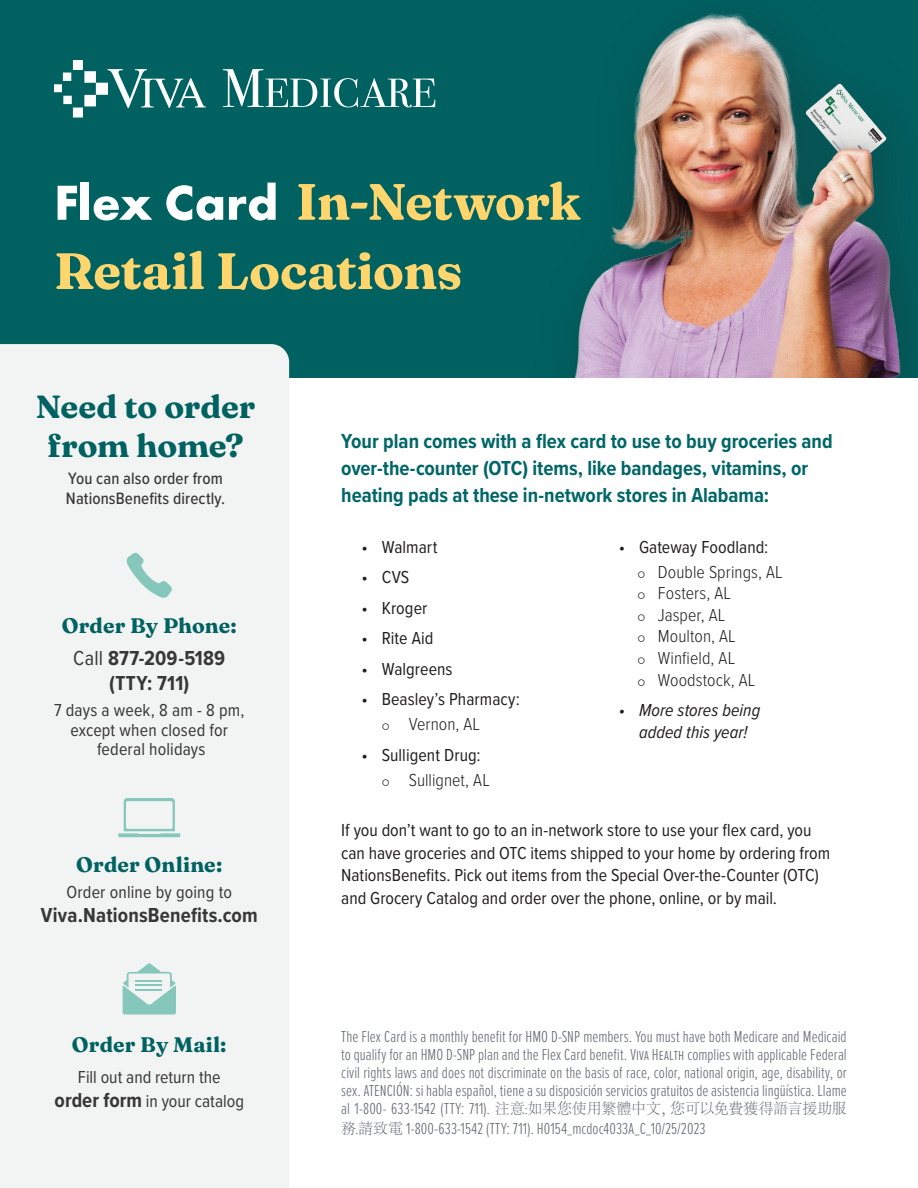
<style>
.page{position:relative;width:918px;height:1188px;background:#fff}
.page>*{position:absolute;margin:0;border:0;box-sizing:border-box;transform-origin:0 0}
.t1{font:700 51px/69.3px "Fraunces";letter-spacing:-.01em;color:#ffd66d}
.t2{font:700 32.1px/38.4px "Fraunces Wonky";letter-spacing:-.005em;color:#006161;text-align:center}
.t3{font:700 21px/27px "Proxima Nova Cond";color:#006667}
.t4{font:700 21px/25.2px "Proxima Nova Cond";letter-spacing:.01em;color:#383738;text-align:center}
.t5{font:700 21px "Fraunces Wonky";letter-spacing:.01em;color:#006161}
.t6{font:18px/25px "Proxima Nova Cond";color:#231f20}
.t7{font:18px/19.5px "Proxima Nova Cond";letter-spacing:.005em;color:#383738;text-align:center}
.t8{font:300 18px/21.6px "Proxima Nova Cond";letter-spacing:.005em;color:#231f20}
.t9{font:italic 18px/21.6px "Proxima Nova Cond";color:#231f20;text-align:center}
.t10{font:500 17.1px/20.4px "Proxima Nova Cond";letter-spacing:.005em;color:#383738}
.t11{font:300 16.5px/18px "Proxima Nova Ex Cn";letter-spacing:.005em;color:#646970;text-align:justify}
.s1{font-family:"Futura PT";color:#fff}
.s2{font-weight:400}
.s3{font-weight:700;font-size:21px}
.s4{font-family:"Work Sans";font-weight:300;font-size:13.5px}
.s5{font-weight:300}
.s6{font-family:"Work Sans";font-size:13.5px}
.s7{font-family:"Adobe Song Std";font-size:15px}
</style>
<div class="page">
<div style="left:0;top:0;width:918px;height:378px;background:#006161"></div>
<img style="left:574px;top:13px;width:331px;height:365px">
<div style="left:73px;top:60px;width:10px;height:10px;background:#fff"></div>
<div style="left:73px;top:108px;width:10px;height:10px;background:#fff"></div>
<div style="left:96px;top:83px;width:12px;height:12px;background:#fff"></div>
<div style="left:84px;top:71px;width:12px;height:12px;background:#fff"></div>
<div style="left:84px;top:95px;width:12px;height:11px;background:#fff"></div>
<div style="left:54px;top:84px;width:8px;height:8px;background:#fff"></div>
<div style="left:63px;top:73px;width:8px;height:8px;background:#fff"></div>
<div style="left:63px;top:96px;width:9px;height:8px;background:#fff"></div>
<svg style="left:107px;top:69px;width:99px;height:39px"></svg>
<svg style="left:223px;top:69px;width:212px;height:38px"></svg>
<div style="left:0;top:344px;width:289px;height:844px;background:#f2f3f3"></div>
<svg style="left:126px;top:552px;width:46px;height:46px"></svg>
<svg style="left:118px;top:798px;width:62px;height:39px"></svg>
<svg style="left:123px;top:963px;width:53px;height:51px"></svg>
<hr style="left:135px;top:989px;width:27px;height:2px;background:#86c7bb">
<h1 class="t1" style="left:54px;top:164px;width:528px"><span class="s1">Flex Card</span> In-Network<br>Retail Locations</h1>
<h2 class="t2" style="left:36px;top:386px;width:221px">Need to order from home?</h2>
<p class="t10" style="left:66px;top:467px;width:161px">You can also order from<br>NationsBenefits directly.</p>
<p class="t5" style="left:62px;top:609px;width:177px">Order By Phone:</p>
<p class="t4" style="left:73px;top:645px;width:154px"><span class="s2">Call</span> 877-209-5189 (TTY: 711)</p>
<p class="t7" style="left:54px;top:700px;width:192px">7 days a week, 8 am - 8 pm, except when closed for federal holidays</p>
<p class="t5" style="left:76px;top:848px;width:148px">Order Online:</p>
<p class="t7" style="left:67px;top:882px;width:167px">Order online by going to</p>
<p class="t4" style="left:41px;top:902px;width:218px">Viva.NationsBenefits.com</p>
<p class="t5" style="left:72px;top:1028px;width:156px">Order By Mail:</p>
<p class="t7" style="left:55px;top:1064px;width:191px;line-height:24px">Fill out and return the <span class="s3">order form</span> in your catalog</p>
<p class="t3" style="left:341px;top:427px;width:493px">Your plan comes with a flex card to use to buy groceries and over-the-counter (OTC) items, like bandages, vitamins, or heating pads at these in-network stores in Alabama:</p>
<p class="t6" style="left:362px;top:533px;width:77px">• Walmart</p>
<p class="t6" style="left:362px;top:564px;width:49px">• CVS</p>
<p class="t6" style="left:362px;top:594px;width:67px">• Kroger</p>
<p class="t6" style="left:362px;top:625px;width:73px">• Rite Aid</p>
<p class="t6" style="left:362px;top:655px;width:93px">• Walgreens</p>
<p class="t6" style="left:382px;top:686px;width:140px;text-indent:-20px">• Beasley’s Pharmacy: <span class="s4">⚪</span> <span class="s5">Vernon, AL</span></p>
<p class="t6" style="left:382px;top:741px;width:110px;text-indent:-20px">• Sulligent Drug: <span class="s4">⚪</span> <span class="s5">Sullignet, AL</span></p>
<p class="t6" style="left:638px;top:533px;width:146px;text-indent:-19px">• Gateway Foodland:<br><span class="s4">⚪</span> <span class="s5">Double Springs, AL</span></p>
<p class="t8" style="left:638px;top:582px;width:119px"><span class="s6">⚪</span> Fosters, AL<br><span class="s6">⚪</span> Jasper, AL<br><span class="s6">⚪</span> Moulton, AL<br><span class="s6">⚪</span> Winfield, AL<br><span class="s6">⚪</span> Woodstock, AL</p>
<p class="t9" style="left:619px;top:699px;width:143px">• More stores being added this year!</p>
<p class="t6" style="left:341px;top:818px;width:490px;line-height:22.5px">If you don’t want to go to an in-network store to use your flex card, you can have groceries and OTC items shipped to your home by ordering from NationsBenefits. Pick out items from the Special Over-the-Counter (OTC) and Grocery Catalog and order over the phone, online, or by mail.</p>
<p class="t11" style="left:341px;top:1027px;width:507px">The Flex Card is a monthly benefit for HMO D-SNP members. You must have both Medicare and Medicaid to qualify for an HMO D-SNP plan and the Flex Card benefit. Viva Health complies with applicable Federal civil rights laws and does not discriminate on the basis of race, color, national origin, age, disability, or sex. ATENCIÓN: si habla español, tiene a su disposición servicios gratuitos de asistencia lingüística. Llame al 1-800- 633-1542 (TTY: 711). <span class="s7">注意:如果您使用繁體中文，您可以免費獲得語言援助服</span></p>
<p class="t11" style="left:341px;top:1119px;width:366px"><span class="s7">務.請致電</span> 1-800-633-1542 (TTY: 711). H0154_mcdoc4033A_C_10/25/2023</p>
</div>
